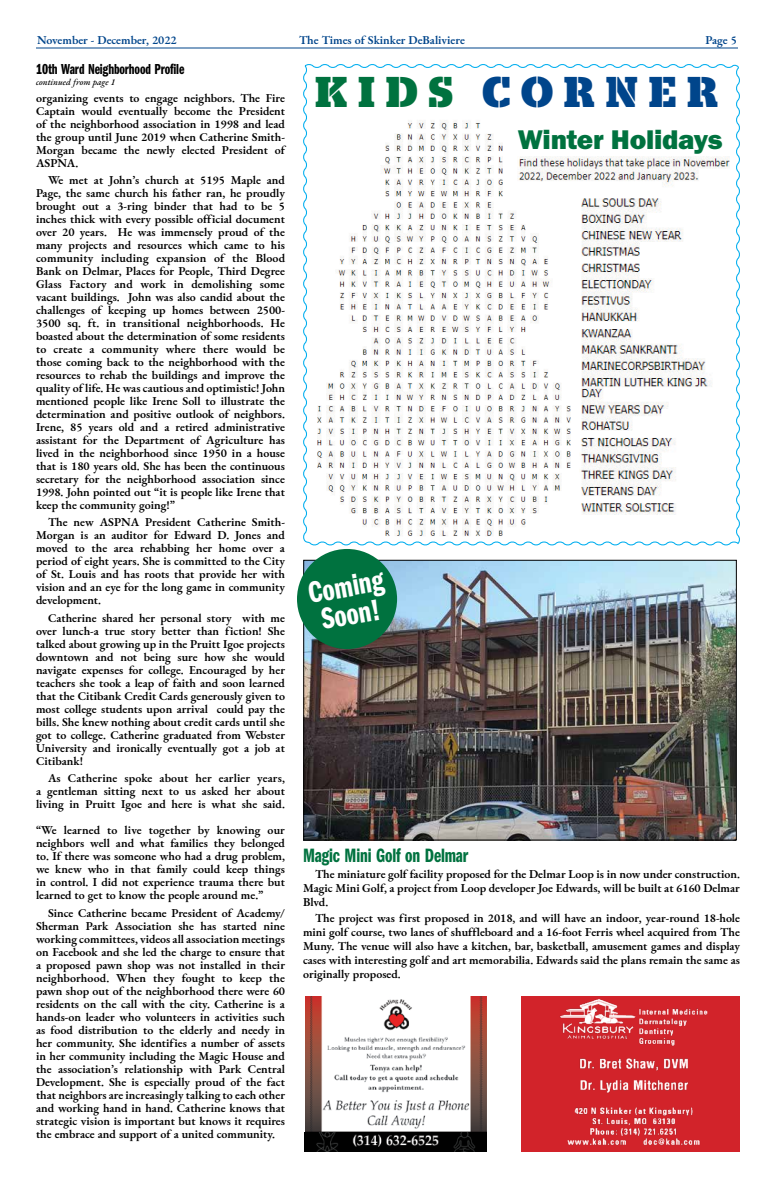
<style>
.page{position:relative;width:774px;height:1188px;background:#fff}
.page>*{position:absolute;margin:0;border:0;box-sizing:border-box;transform-origin:0 0}
.t1{font:700 43px "Stag Stencil ATT";letter-spacing:.25em;color:#00458b}
.t2{font:31px/28px "Franklin Gothic URW Com Dem";color:#fff}
.t3{font:28px "Franklin Gothic URW Hea";letter-spacing:-.01em;color:#00723f}
.t4{font:20px "Franklin Gothic URW Com Dem";letter-spacing:-.01em;color:#00723f;scale:.95 1}
.t5{font:15px "Franklin Gothic URW Com Dem";letter-spacing:-.01em;color:#000;scale:.95 1}
.t6{font:600 12px/13px "EB Garamond";color:#000;text-align:justify}
.t7{font:600 12px "EB Garamond";color:#00458b}
.t8{font:italic 500 9px "EB Garamond";color:#000}
.s1{color:#00723f}
</style>
<div class="page">
<hr style="left:36px;top:48px;width:702px;height:1px;background:#00458b">
<svg style="left:303px;top:64px;width:437px;height:482px"></svg>
<img style="left:305px;top:562px;width:430px;height:277px">
<div style="left:303px;top:560px;width:434px;height:281px;border:1px solid #000"></div>
<img style="left:308px;top:110px;width:271px;height:430px">
<img style="left:305px;top:996px;width:181px;height:136px">
<div style="left:521px;top:996px;width:218px;height:156px;background:#d2232a"></div>
<img style="left:559px;top:999px;width:149px;height:147px">
<img style="left:579px;top:195px;width:138px;height:319px">
<img style="left:518px;top:155px;width:214px;height:40px">
<div style="left:297px;top:549px;width:100px;height:100px;background:#00723f;border-radius:50%"></div>
<img style="left:305px;top:1132px;width:181px;height:20px">
<p class="t7" style="left:37px;top:32px;width:141px">November - December, 2022</p>
<p class="t7" style="left:299px;top:32px;width:167px">The Times of Skinker DeBaliviere</p>
<p class="t7" style="left:706px;top:32px;width:33px">Page 5</p>
<h1 class="t1" style="left:315px;top:67px;width:405px"><span class="s1">KIDS</span> CORNER</h1>
<p class="t5" style="left:36px;top:59px;width:157px">10th Ward Neighborhood Profile</p>
<p class="t8" style="left:36px;top:76px;width:81px">continued from page 1</p>
<p class="t6" style="left:36px;top:91px;width:251px">organizing events to engage neighbors. The Fire Captain would eventually become the President of the neighborhood association in 1998 and lead the group until June 2019 when Catherine Smith-Morgan became the newly elected President of ASPNA.</p>
<p class="t6" style="left:36px;top:173px;width:251px;text-indent:12px">We met at John’s church at 5195 Maple and Page, the same church his father ran, he proudly brought out a 3-ring binder that had to be 5 inches thick with every possible official document over 20 years. He was immensely proud of the many projects and resources which came to his community including expansion of the Blood Bank on Delmar, Places for People, Third Degree Glass Factory and work in demolishing some vacant buildings. John was also candid about the challenges of keeping up homes between 2500- 3500 sq. ft. in transitional neighborhoods. He boasted about the determination of some residents to create a community where there would be those coming back to the neighborhood with the resources to rehab the buildings and improve the quality of life. He was cautious and optimistic! John mentioned people like Irene Soll to illustrate the determination and positive outlook of neighbors.<br>Irene, 85 years old and a retired administrative assistant for the Department of Agriculture has lived in the neighborhood since 1950 in a house that is 180 years old. She has been the continuous secretary for the neighborhood association since 1998. John pointed out “it is people like Irene that keep the community going!”</p>
<p class="t6" style="left:36px;top:516px;width:251px;text-indent:12px">The new ASPNA President Catherine Smith-Morgan is an auditor for Edward D. Jones and moved to the area rehabbing her home over a period of eight years. She is committed to the City of St. Louis and has roots that provide her with vision and an eye for the long game in community development.</p>
<p class="t6" style="left:36px;top:611px;width:251px;text-indent:12px">Catherine shared her personal story with me over lunch-a true story better than fiction! She talked about growing up in the Pruitt Igoe projects downtown and not being sure how she would navigate expenses for college. Encouraged by her teachers she took a leap of faith and soon learned that the Citibank Credit Cards generously given to most college students upon arrival could pay the bills. She knew nothing about credit cards until she got to college. Catherine graduated from Webster University and ironically eventually got a job at Citibank!</p>
<p class="t6" style="left:36px;top:772px;width:251px;text-indent:12px">As Catherine spoke about her earlier years, a gentleman sitting next to us asked her about living in Pruitt Igoe and here is what she said.</p>
<p class="t6" style="left:36px;top:824px;width:251px">“We learned to live together by knowing our neighbors well and what families they belonged to. If there was someone who had a drug problem, we knew who in that family could keep things in control. I did not experience trauma there but learned to get to know the people around me.”</p>
<p class="t6" style="left:36px;top:906px;width:251px;text-indent:12px">Since Catherine became President of Academy/ Sherman Park Association she has started nine working committees, videos all association meetings on Facebook and she led the charge to ensure that a proposed pawn shop was not installed in their neighborhood. When they fought to keep the pawn shop out of the neighborhood there were 60 residents on the call with the city. Catherine is a hands-on leader who volunteers in activities such as food distribution to the elderly and needy in her community. She identifies a number of assets in her community including the Magic House and the association’s relationship with Park Central Development. She is especially proud of the fact that neighbors are increasingly talking to each other and working hand in hand. Catherine knows that strategic vision is important but knows it requires the embrace and support of a united community.</p>
<h3 class="t3" style="left:518px;top:122px;width:206px">Winter Holidays</h3>
<h2 class="t2" style="left:305px;top:578px;width:78px;rotate:-10deg">Coming<br>Soon!</h2>
<h3 class="t4" style="left:303px;top:842px;width:175px">Magic Mini Golf on Delmar</h3>
<p class="t6" style="left:303px;top:867px;width:438px;line-height:14px;text-indent:12px">The miniature golf facility proposed for the Delmar Loop is in now under construction.<br>Magic Mini Golf, a project from Loop developer Joe Edwards, will be built at 6160 Delmar Blvd.</p>
<p class="t6" style="left:303px;top:911px;width:438px;line-height:14px;text-indent:12px">The project was first proposed in 2018, and will have an indoor, year-round 18-hole mini golf course, two lanes of shuffleboard and a 16-foot Ferris wheel acquired from The Muny. The venue will also have a kitchen, bar, basketball, amusement games and display cases with interesting golf and art memorabilia. Edwards said the plans remain the same as originally proposed.</p>
</div>
